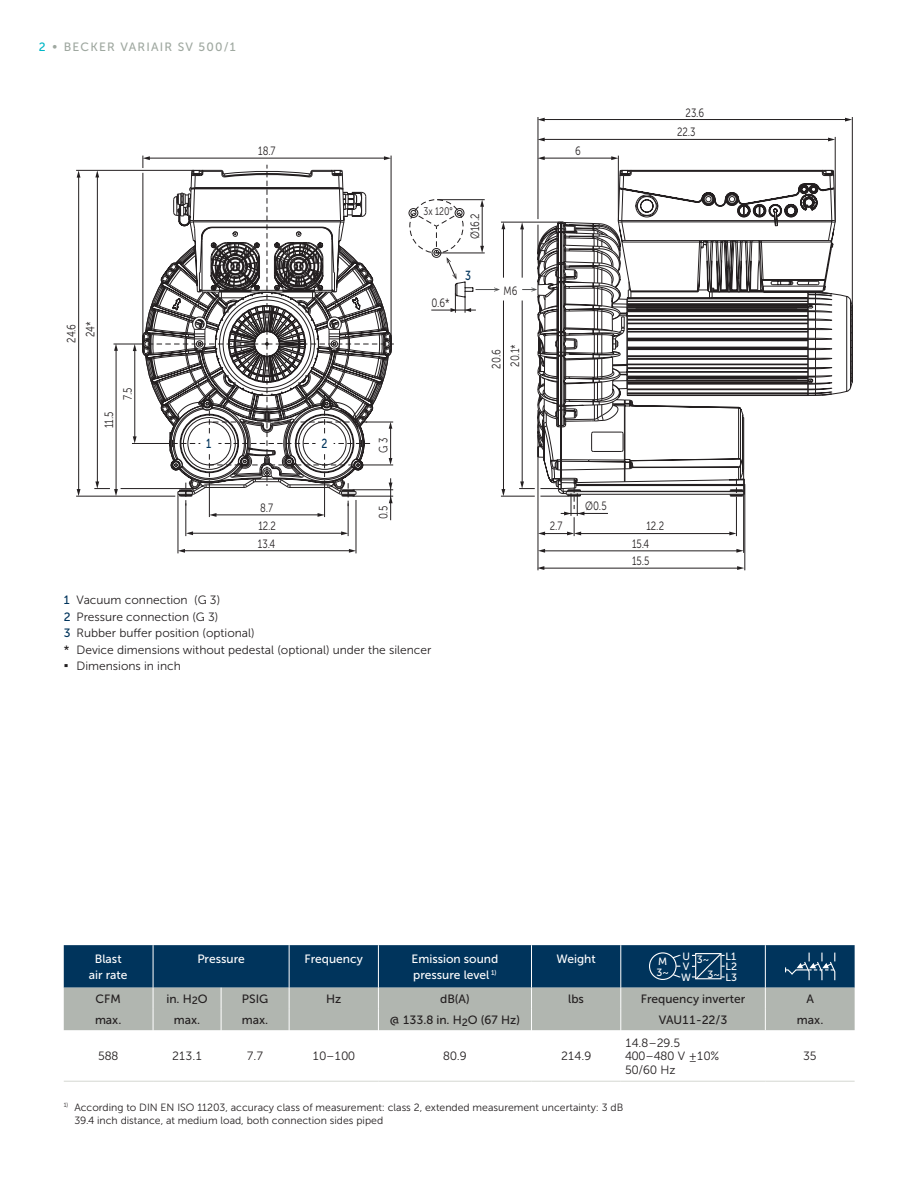
<style>
.page{position:relative;width:918px;height:1188px;background:#fff}
.page>*{position:absolute;margin:0;border:0;box-sizing:border-box;transform-origin:0 0}
.t1{font:700 13.5px "Verdana";color:#231f20}
.t2{font:13.05px "Museo Sans 500";color:#00345c;scale:.8 1}
.t3{font:12px/16.5px "Museo Sans 300";color:#231f20}
.t4{font:12px "Museo Sans 500";color:#231f20}
.t5{font:12px "Museo Sans 300";color:#231f20;scale:.8 1}
.t6{font:12px/16.5px "Museo Sans 500";color:#fff;text-align:center}
.t7{font:12px "Museo Sans 500";letter-spacing:.1em;color:#9fa8a0}
.t8{font:12px/16.5px "Museo Sans 500";color:#00345c;text-align:justify}
.t9{font:10.95px "Museo Sans 300";color:#231f20;scale:.8 1}
.t10{font:10.5px/13.5px "Museo Sans 300";color:#231f20}
.t11{font:10.5px/10.5px "Museo Sans 500";color:#fff}
.s1{color:#00b7c7}
</style>
<div class="page">
<svg style="left:64px;top:945px;width:791px;height:85px;background:#5c7888"></svg>
<hr style="left:64px;top:1081px;width:89px;height:1px;background:#d4d7d2">
<hr style="left:153px;top:1081px;width:68px;height:1px;background:#d4d7d2">
<hr style="left:221px;top:1081px;width:68px;height:1px;background:#d4d7d2">
<hr style="left:289px;top:1081px;width:89px;height:1px;background:#d4d7d2">
<hr style="left:378px;top:1081px;width:153px;height:1px;background:#d4d7d2">
<hr style="left:531px;top:1081px;width:90px;height:1px;background:#d4d7d2">
<hr style="left:621px;top:1081px;width:144px;height:1px;background:#d4d7d2">
<hr style="left:765px;top:1081px;width:90px;height:1px;background:#d4d7d2">
<hr style="left:618px;top:156px;width:1px;height:66px;background:#231f20">
<hr style="left:543px;top:158px;width:70px;height:1px;background:#231f20">
<svg style="left:611px;top:156px;width:7px;height:4px"></svg>
<svg style="left:539px;top:156px;width:6px;height:4px"></svg>
<hr style="left:538px;top:117px;width:1px;height:102px;background:#231f20">
<hr style="left:835px;top:137px;width:1px;height:85px;background:#231f20">
<hr style="left:543px;top:139px;width:286px;height:1px;background:#231f20">
<svg style="left:828px;top:138px;width:7px;height:3px"></svg>
<svg style="left:538px;top:138px;width:7px;height:3px"></svg>
<hr style="left:743px;top:469px;width:1px;height:84px;background:#231f20">
<hr style="left:544px;top:551px;width:194px;height:1px;background:#231f20">
<svg style="left:539px;top:549px;width:6px;height:4px"></svg>
<svg style="left:736px;top:549px;width:8px;height:4px"></svg>
<hr style="left:538px;top:410px;width:1px;height:160px;background:#231f20">
<hr style="left:744px;top:484px;width:1px;height:86px;background:#231f20">
<hr style="left:543px;top:568px;width:195px;height:1px;background:#231f20">
<svg style="left:537px;top:566px;width:7px;height:4px"></svg>
<svg style="left:737px;top:566px;width:7px;height:4px"></svg>
<hr style="left:76px;top:170px;width:118px;height:1px;background:#231f20">
<hr style="left:76px;top:496px;width:99px;height:1px;background:#231f20">
<hr style="left:78px;top:176px;width:1px;height:314px;background:#231f20">
<svg style="left:77px;top:489px;width:3px;height:7px"></svg>
<svg style="left:77px;top:170px;width:3px;height:8px"></svg>
<hr style="left:185px;top:503px;width:1px;height:33px;background:#231f20">
<hr style="left:348px;top:503px;width:1px;height:33px;background:#231f20">
<hr style="left:192px;top:533px;width:150px;height:1px;background:#231f20">
<svg style="left:341px;top:531px;width:7px;height:4px"></svg>
<svg style="left:186px;top:531px;width:7px;height:4px"></svg>
<hr style="left:178px;top:494px;width:1px;height:59px;background:#231f20">
<hr style="left:356px;top:500px;width:1px;height:53px;background:#231f20">
<hr style="left:184px;top:550px;width:166px;height:1px;background:#231f20">
<svg style="left:349px;top:549px;width:7px;height:4px"></svg>
<svg style="left:178px;top:549px;width:7px;height:4px"></svg>
<hr style="left:543px;top:119px;width:303px;height:1px;background:#231f20">
<svg style="left:845px;top:118px;width:7px;height:4px"></svg>
<svg style="left:538px;top:118px;width:7px;height:4px"></svg>
<hr style="left:437px;top:199px;width:48px;height:1px;background:#231f20">
<svg style="left:94px;top:156px;width:300px;height:364px"></svg>
<hr style="left:852px;top:117px;width:1px;height:191px;background:#231f20">
<hr style="left:501px;top:222px;width:62px;height:1px;background:#231f20">
<hr style="left:501px;top:496px;width:34px;height:1px;background:#231f20">
<svg style="left:408px;top:200px;width:97px;height:113px"></svg>
<hr style="left:503px;top:301px;width:1px;height:189px;background:#231f20">
<svg style="left:501px;top:489px;width:4px;height:7px"></svg>
<svg style="left:519px;top:170px;width:334px;height:366px"></svg>
<p class="t7" style="left:39px;top:40px;width:198px"><span class="s1">2</span> • BECKER VARIAIR SV 500/1</p>
<p class="t5" style="left:258px;top:144px;width:23px">18.7</p>
<p class="t5" style="left:65px;top:343px;width:25px;rotate:-90deg">24.6</p>
<p class="t5" style="left:84px;top:337px;width:21px;rotate:-90deg">24*</p>
<p class="t5" style="left:103px;top:428px;width:22px;rotate:-90deg">11.5</p>
<p class="t5" style="left:121px;top:400px;width:17px;rotate:-90deg">7.5</p>
<p class="t2" style="left:206px;top:436px;width:8px">1</p>
<p class="t2" style="left:321px;top:436px;width:9px">2</p>
<p class="t5" style="left:377px;top:453px;width:21px;rotate:-90deg">G 3</p>
<p class="t9" style="left:423px;top:205px;width:38px">3x 120°</p>
<p class="t5" style="left:432px;top:297px;width:24px">0.6*</p>
<p class="t5" style="left:468px;top:239px;width:34px;rotate:-90deg">Ø16.2</p>
<p class="t2" style="left:465px;top:269px;width:9px">3</p>
<p class="t5" style="left:504px;top:284px;width:19px">M6</p>
<p class="t5" style="left:490px;top:369px;width:25px;rotate:-90deg">20.6</p>
<p class="t5" style="left:509px;top:367px;width:30px;rotate:-90deg">20.1*</p>
<p class="t5" style="left:260px;top:501px;width:18px">8.7</p>
<p class="t5" style="left:258px;top:537px;width:23px">13.4</p>
<p class="t5" style="left:258px;top:520px;width:24px">12.2</p>
<p class="t5" style="left:377px;top:519px;width:18px;rotate:-90deg">0.5</p>
<p class="t3" style="left:77px;top:592px;width:356px">Vacuum connection (G 3)<br>Pressure connection (G 3)<br>Rubber buffer position (optional)<br>Device dimensions without pedestal (optional) under the silencer Dimensions in inch</p>
<p class="t8" style="left:64px;top:592px;width:8px">1<br>2<br>3</p>
<p class="t4" style="left:64px;top:643px;width:7px">*</p>
<p class="t1" style="left:64px;top:656px;width:6px">▪</p>
<p class="t5" style="left:575px;top:144px;width:9px">6</p>
<p class="t5" style="left:686px;top:106px;width:25px">23.6</p>
<p class="t5" style="left:677px;top:126px;width:25px">22.3</p>
<p class="t5" style="left:585px;top:500px;width:28px">Ø0.5</p>
<p class="t5" style="left:550px;top:520px;width:17px">2.7</p>
<p class="t5" style="left:646px;top:520px;width:24px">12.2</p>
<p class="t5" style="left:632px;top:555px;width:23px">15.5</p>
<p class="t5" style="left:632px;top:537px;width:23px">15.4</p>
<p class="t11" style="left:708px;top:952px;width:14px;line-height:15px;text-indent:-11px">3~<br>3~</p>
<p class="t11" style="left:726px;top:951px;width:13px;text-align:justify">L1<br>L2<br>L3</p>
<p class="t6" style="left:89px;top:950px;width:40px">Blast air rate</p>
<p class="t6" style="left:197px;top:950px;width:49px">Pressure</p>
<p class="t6" style="left:305px;top:950px;width:60px">Frequency</p>
<p class="t6" style="left:412px;top:950px;width:88px;text-align:left">Emission sound pressure level <sup>1)</sup></p>
<p class="t6" style="left:556px;top:950px;width:41px">Weight</p>
<p class="t11" style="left:658px;top:956px;width:11px">M</p>
<p class="t11" style="left:682px;top:951px;width:9px">U<br>V</p>
<p class="t11" style="left:657px;top:967px;width:14px">3~</p>
<p class="t11" style="left:681px;top:972px;width:11px">W</p>
<p class="t4" style="left:96px;top:992px;width:27px">CFM</p>
<p class="t4" style="left:166px;top:992px;width:43px">in. H<sub>2</sub>O</p>
<p class="t4" style="left:242px;top:992px;width:28px">PSIG</p>
<p class="t4" style="left:326px;top:992px;width:17px">Hz</p>
<p class="t4" style="left:440px;top:992px;width:31px">dB(A)</p>
<p class="t4" style="left:568px;top:992px;width:17px">lbs</p>
<p class="t4" style="left:641px;top:992px;width:106px">Frequency inverter</p>
<p class="t4" style="left:806px;top:992px;width:9px">A</p>
<p class="t4" style="left:95px;top:1013px;width:28px">max.</p>
<p class="t4" style="left:174px;top:1013px;width:28px">max.</p>
<p class="t4" style="left:242px;top:1013px;width:28px">max.</p>
<p class="t4" style="left:390px;top:1013px;width:132px">@ 133.8 in. H<sub>2</sub>O (67 Hz)</p>
<p class="t4" style="left:659px;top:1013px;width:70px">VAU11-22/3</p>
<p class="t4" style="left:797px;top:1013px;width:28px">max.</p>
<p class="t3" style="left:98px;top:1048px;width:22px">588</p>
<p class="t3" style="left:172px;top:1048px;width:32px">213.1</p>
<p class="t3" style="left:247px;top:1048px;width:18px">7.7</p>
<p class="t3" style="left:313px;top:1048px;width:44px">10–100</p>
<p class="t3" style="left:443px;top:1048px;width:25px">80.9</p>
<p class="t3" style="left:561px;top:1048px;width:32px">214.9</p>
<p class="t3" style="left:625px;top:1036px;width:96px;line-height:13.5px">14.8–29.5<br>400–480 V ±10%<br>50/60 Hz</p>
<p class="t3" style="left:803px;top:1048px;width:15px">35</p>
<p class="t10" style="left:74px;top:1100px;width:550px;text-indent:-11px"><sup>1)</sup> According to DIN EN ISO 11203, accuracy class of measurement: class 2, extended measurement uncertainty: 3 dB<br>39.4 inch distance, at medium load, both connection sides piped</p>
</div>
